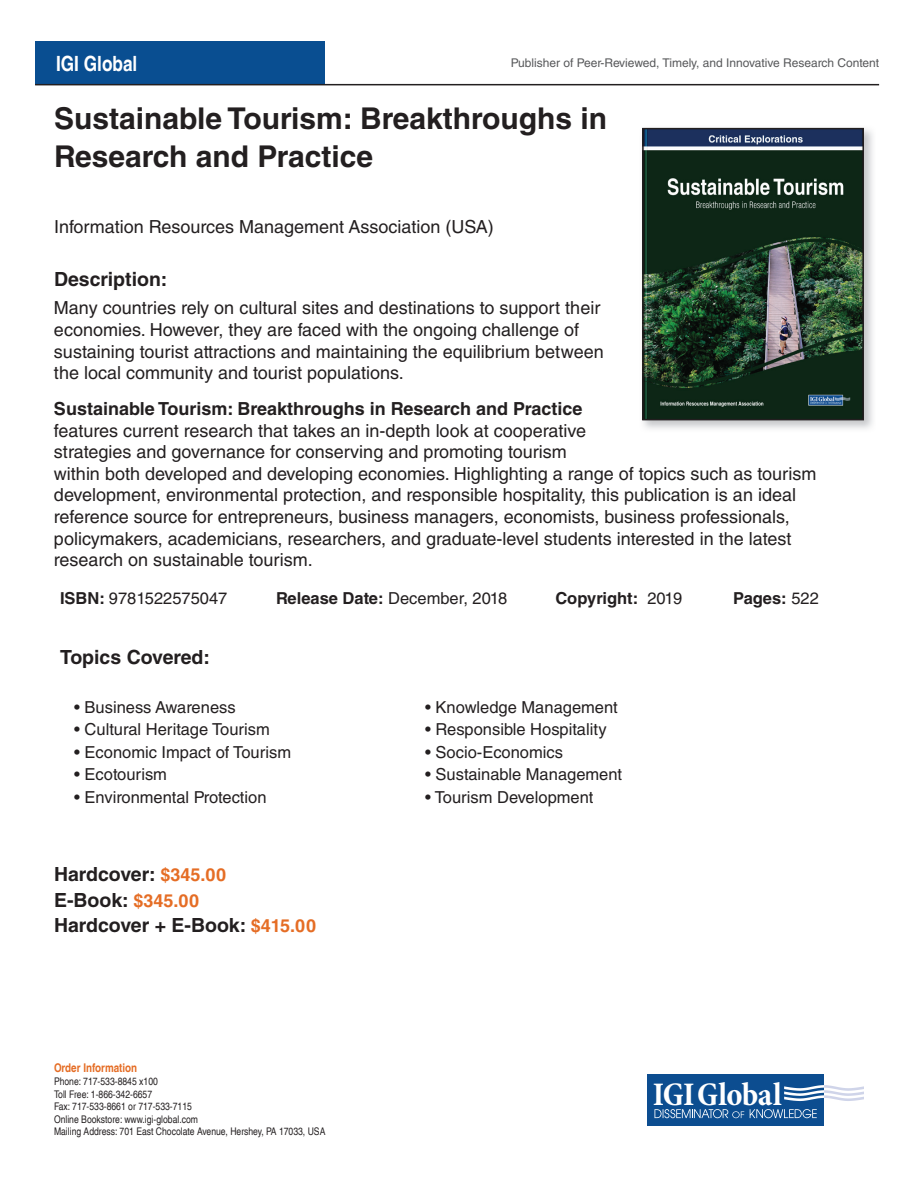
<style>
.page{position:relative;width:918px;height:1188px;background:#fff}
.page>*{position:absolute;margin:0;border:0;box-sizing:border-box;transform-origin:0 0}
.t1{font:700 condensed 33.3px "Minion Pro";letter-spacing:-.015em;color:#fff}
.t2{font:700 30px/37.5px "Helvetica LT Std";color:#231f20}
.t3{font:700 condensed 21px "Helvetica LT";color:#fff}
.t4{font:700 19.5px/25.5px "Helvetica LT Std";color:#231f20}
.t5{font:18px/21.6px "Helvetica LT Std";color:#231f20}
.t6{font:700 18px "Helvetica LT Std";color:#231f20}
.t7{font:16.5px "Helvetica LT Std";color:#231f20}
.t8{font:700 16.5px "Helvetica LT Std";color:#231f20}
.t9{font:12px "Helvetica LT Std";color:#57585a}
.t10{font:700 condensed 12px "Helvetica LT";color:#e56d25}
.t11{font:condensed 10.5px/12.6px "Helvetica LT";color:#231f20}
.s1{font-weight:700}
.s2{font-weight:400}
.s3{font-size:18px;color:#e56d25}
</style>
<div class="page">
<div style="left:35px;top:41px;width:290px;height:44px;background:#094e91"></div>
<svg style="left:647px;top:1125px;width:177px;height:1px"></svg>
<div style="left:647px;top:1074px;width:177px;height:51px;background:#0c4d90"></div>
<svg style="left:654px;top:1109px;width:90px;height:9px"></svg>
<svg style="left:750px;top:1109px;width:67px;height:9px"></svg>
<svg style="left:784px;top:1085px;width:80px;height:16px"></svg>
<hr style="left:35px;top:84px;width:844px;height:1px;background:#231f20">
<img style="left:645px;top:131px;width:216px;height:286px">
<div style="left:642px;top:128px;width:222px;height:292px;border:2px solid #231f20"></div>
<p class="t3" style="left:56px;top:50px;width:83px">IGI Global</p>
<p class="t9" style="left:511px;top:56px;width:370px">Publisher of Peer-Reviewed, Timely, and Innovative Research Content</p>
<h2 class="t2" style="left:54px;top:99px;width:555px">Sustainable Tourism: Breakthroughs in<br>Research and Practice</h2>
<p class="t5" style="left:54px;top:216px;width:441px">Information Resources Management Association (USA)</p>
<p class="t4" style="left:54px;top:266px;width:115px">Description:</p>
<p class="t5" style="left:54px;top:297px;width:551px">Many countries rely on cultural sites and destinations to support their economies. However, they are faced with the ongoing challenge of sustaining tourist attractions and maintaining the equilibrium between the local community and tourist populations.</p>
<p class="t6" style="left:54px;top:398px;width:530px">Sustainable Tourism: Breakthroughs in Research and Practice</p>
<p class="t5" style="left:54px;top:419px;width:764px">features current research that takes an in-depth look at cooperative<br>strategies and governance for conserving and promoting tourism<br>within both developed and developing economies. Highlighting a range of topics such as tourism development, environmental protection, and responsible hospitality, this publication is an ideal reference source for entrepreneurs, business managers, economists, business professionals, policymakers, academicians, researchers, and graduate-level students interested in the latest research on sustainable tourism.</p>
<p class="t7" style="left:60px;top:588px;width:169px"><span class="s1">ISBN:</span> 9781522575047</p>
<p class="t7" style="left:276px;top:588px;width:233px"><span class="s1">Release Date:</span> December, 2018</p>
<p class="t8" style="left:555px;top:588px;width:128px">Copyright: <span class="s2">2019</span></p>
<p class="t8" style="left:733px;top:588px;width:87px">Pages: <span class="s2">522</span></p>
<p class="t4" style="left:60px;top:644px;width:152px">Topics Covered:</p>
<p class="t7" style="left:74px;top:698px;width:163px">• Business Awareness</p>
<p class="t7" style="left:74px;top:720px;width:197px">• Cultural Heritage Tourism</p>
<p class="t7" style="left:74px;top:743px;width:218px">• Economic Impact of Tourism</p>
<p class="t7" style="left:74px;top:765px;width:94px">• Ecotourism</p>
<p class="t7" style="left:74px;top:788px;width:194px">• Environmental Protection</p>
<p class="t4" style="left:54px;top:861px;width:264px">Hardcover: <span class="s3">$345.00<br></span>E-Book: <span class="s3">$345.00<br></span>Hardcover + E-Book: <span class="s3">$415.00</span></p>
<p class="t10" style="left:54px;top:1061px;width:85px">Order Information</p>
<p class="t11" style="left:54px;top:1075px;width:273px">Phone: 717-533-8845 x100<br>Toll Free: 1-866-342-6657<br>Fax: 717-533-8661 or 717-533-7115<br>Online Bookstore: www.igi-global.com<br>Mailing Address: 701 East Chocolate Avenue, Hershey, PA 17033, USA</p>
<p class="t7" style="left:425px;top:698px;width:194px">• Knowledge Management</p>
<p class="t7" style="left:425px;top:720px;width:183px">• Responsible Hospitality</p>
<p class="t7" style="left:425px;top:743px;width:139px">• Socio-Economics</p>
<p class="t7" style="left:425px;top:765px;width:198px">• Sustainable Management</p>
<p class="t7" style="left:425px;top:788px;width:170px">• Tourism Development</p>
<h1 class="t1" style="left:653px;top:1071px;width:130px">IGIGlobal</h1>
</div>
